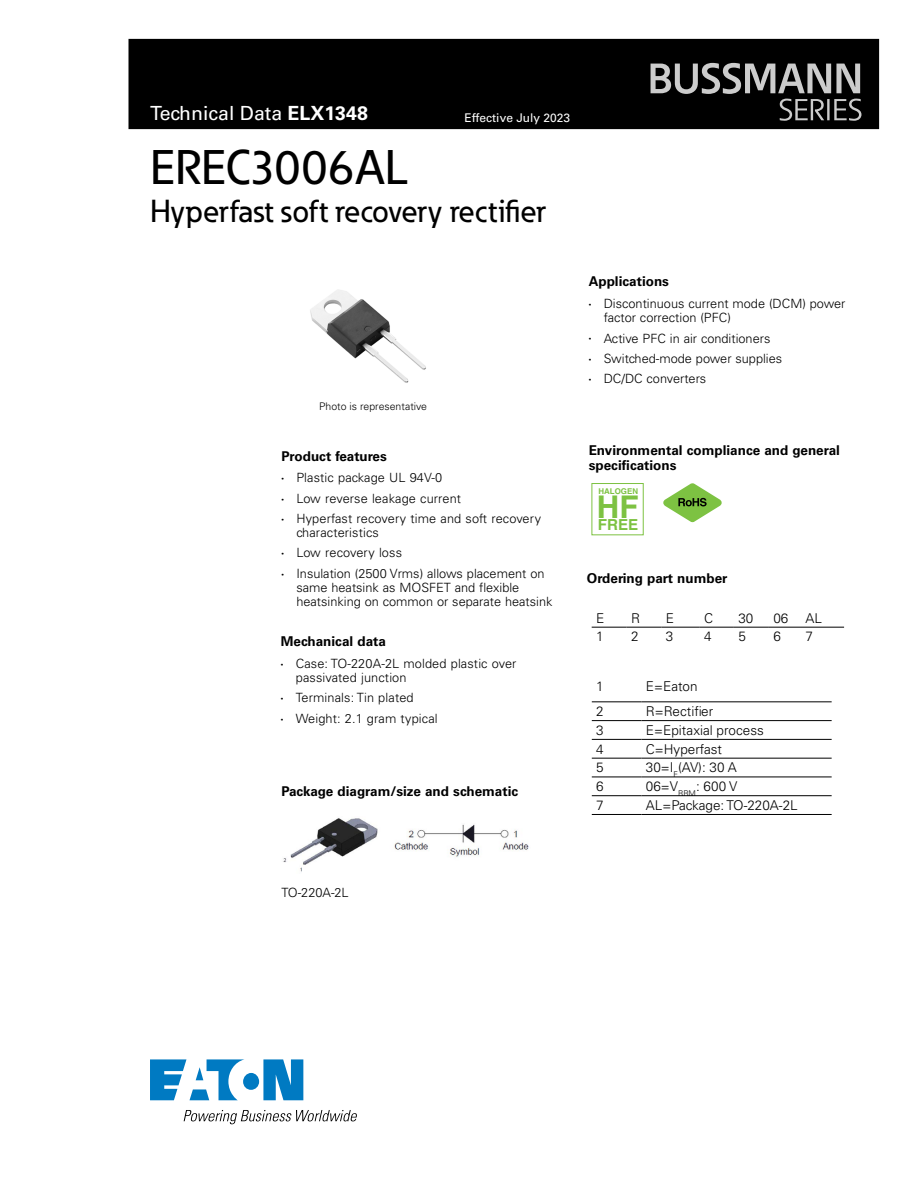
<style>
.page{position:relative;width:918px;height:1188px;background:#fff}
.page>*{position:absolute;margin:0;border:0;box-sizing:border-box;transform-origin:0 0}
.t1{font:500 48px "Eaton";color:#000}
.t2{font:500 31.5px "Eaton";color:#000}
.t3{font:700 31.35px "Helvetica";color:#7dc242}
.t4{font:19.5px "Univers LT Std";color:#fff}
.t5{font:700 15.15px "Helvetica";color:#7dc242}
.t6{font:700 13.5px/15px "Univers LT Std";color:#000}
.t7{font:300 13.5px "Univers LT Std";color:#000}
.t8{font:300 12.75px/14.2px "Univers LT Std";color:#000}
.t9{font:12px "Univers LT Std";color:#fff}
.t10{font:300 10.5px "Univers LT Std";color:#000}
.t11{font:700 7.95px "Helvetica";color:#7dc242}
.s1{font-weight:700}
.s2{font-family:"Myriad Pro";font-weight:400;font-size:9px}
</style>
<div class="page">
<div style="left:129px;top:39px;width:750px;height:90px;background:#000"></div>
<svg style="left:651px;top:63px;width:210px;height:58px"></svg>
<svg style="left:150px;top:1059px;width:153px;height:41px"></svg>
<svg style="left:184px;top:1110px;width:173px;height:14px"></svg>
<svg style="left:663px;top:483px;width:59px;height:39px"></svg>
<hr style="left:592px;top:627px;width:35px;height:1px;background:#000">
<hr style="left:627px;top:627px;width:34px;height:1px;background:#000">
<hr style="left:661px;top:627px;width:39px;height:1px;background:#000">
<hr style="left:700px;top:627px;width:34px;height:1px;background:#000">
<hr style="left:734px;top:627px;width:35px;height:1px;background:#000">
<hr style="left:769px;top:627px;width:32px;height:1px;background:#000">
<hr style="left:801px;top:627px;width:43px;height:1px;background:#000">
<hr style="left:592px;top:702px;width:49px;height:1px;background:#000">
<hr style="left:641px;top:702px;width:191px;height:1px;background:#000">
<hr style="left:592px;top:720px;width:49px;height:1px;background:#000">
<hr style="left:641px;top:720px;width:191px;height:1px;background:#000">
<hr style="left:592px;top:739px;width:49px;height:1px;background:#000">
<hr style="left:641px;top:739px;width:191px;height:1px;background:#000">
<hr style="left:592px;top:758px;width:49px;height:1px;background:#000">
<hr style="left:641px;top:758px;width:191px;height:1px;background:#000">
<hr style="left:592px;top:777px;width:49px;height:1px;background:#000">
<hr style="left:641px;top:777px;width:191px;height:1px;background:#000">
<hr style="left:592px;top:795px;width:49px;height:1px;background:#000">
<hr style="left:641px;top:795px;width:191px;height:1px;background:#000">
<hr style="left:592px;top:814px;width:49px;height:1px;background:#000">
<hr style="left:641px;top:814px;width:191px;height:1px;background:#000">
<img style="left:283px;top:818px;width:95px;height:54px">
<img style="left:394px;top:824px;width:135px;height:33px">
<img style="left:310px;top:289px;width:116px;height:94px">
<h3 class="t4" style="left:150px;top:102px;width:219px">Technical Data <span class="s1">ELX1348</span></h3>
<p class="t9" style="left:464px;top:111px;width:107px">Effective July 2023</p>
<h1 class="t1" style="left:150px;top:138px;width:259px">EREC3006AL</h1>
<h2 class="t2" style="left:150px;top:191px;width:397px">Hyperfast soft recovery rectifier</h2>
<p class="t10" style="left:319px;top:400px;width:109px">Photo is representative</p>
<p class="t6" style="left:281px;top:449px;width:107px">Product features</p>
<p class="t8" style="left:281px;top:471px;width:162px"><span class="s2">•</span> Plastic package UL 94V-0</p>
<p class="t8" style="left:281px;top:491px;width:181px"><span class="s2">•</span> Low reverse leakage current</p>
<p class="t8" style="left:296px;top:511px;width:246px;text-indent:-15px"><span class="s2">•</span> Hyperfast recovery time and soft recovery characteristics</p>
<p class="t8" style="left:281px;top:546px;width:122px"><span class="s2">•</span> Low recovery loss</p>
<p class="t8" style="left:296px;top:566px;width:258px;text-indent:-15px"><span class="s2">•</span> Insulation (2500 Vrms) allows placement on same heatsink as MOSFET and flexible heatsinking on common or separate heatsink</p>
<p class="t6" style="left:281px;top:634px;width:107px">Mechanical data</p>
<p class="t8" style="left:296px;top:656px;width:222px;text-indent:-15px"><span class="s2">•</span> Case: TO-220A-2L molded plastic over passivated junction</p>
<p class="t8" style="left:281px;top:691px;width:134px"><span class="s2">•</span> Terminals: Tin plated</p>
<p class="t8" style="left:281px;top:711px;width:158px"><span class="s2">•</span> Weight: 2.1 gram typical</p>
<p class="t6" style="left:281px;top:784px;width:238px">Package diagram/size and schematic</p>
<p class="t6" style="left:589px;top:274px;width:82px">Applications</p>
<p class="t8" style="left:604px;top:296px;width:243px;text-indent:-15px"><span class="s2">•</span> Discontinuous current mode (DCM) power factor correction (PFC)</p>
<p class="t8" style="left:589px;top:331px;width:183px"><span class="s2">•</span> Active PFC in air conditioners</p>
<p class="t8" style="left:589px;top:351px;width:195px"><span class="s2">•</span> Switched-mode power supplies</p>
<p class="t8" style="left:589px;top:371px;width:119px"><span class="s2">•</span> DC/DC converters</p>
<p class="t6" style="left:589px;top:443px;width:253px">Environmental compliance and general specifications</p>
<p class="t11" style="left:598px;top:487px;width:41px">HALOGEN</p>
<h3 class="t3" style="left:597px;top:488px;width:43px">HF</h3>
<p class="t5" style="left:598px;top:515px;width:42px">FREE</p>
<p class="t6" style="left:587px;top:571px;width:142px">Ordering part number</p>
<p class="t7" style="left:596px;top:610px;width:10px">E</p>
<p class="t7" style="left:631px;top:610px;width:11px">R</p>
<p class="t7" style="left:666px;top:610px;width:10px">E</p>
<p class="t7" style="left:704px;top:610px;width:11px">C</p>
<p class="t7" style="left:738px;top:610px;width:17px">30</p>
<p class="t7" style="left:773px;top:610px;width:17px">06</p>
<p class="t7" style="left:805px;top:610px;width:18px">AL</p>
<p class="t7" style="left:596px;top:629px;width:9px">1</p>
<p class="t7" style="left:631px;top:629px;width:9px">2</p>
<p class="t7" style="left:666px;top:629px;width:9px">3</p>
<p class="t7" style="left:704px;top:629px;width:9px">4</p>
<p class="t7" style="left:738px;top:629px;width:9px">5</p>
<p class="t7" style="left:773px;top:629px;width:9px">6</p>
<p class="t7" style="left:805px;top:629px;width:9px">7</p>
<p class="t7" style="left:596px;top:678px;width:9px">1</p>
<p class="t7" style="left:646px;top:678px;width:53px">E=Eaton</p>
<p class="t7" style="left:596px;top:703px;width:9px">2</p>
<p class="t7" style="left:646px;top:703px;width:69px">R=Rectifier</p>
<p class="t7" style="left:596px;top:722px;width:9px">3</p>
<p class="t7" style="left:646px;top:722px;width:119px">E=Epitaxial process</p>
<p class="t7" style="left:596px;top:741px;width:9px">4</p>
<p class="t7" style="left:646px;top:741px;width:78px">C=Hyperfast</p>
<p class="t7" style="left:596px;top:760px;width:9px">5</p>
<p class="t7" style="left:646px;top:760px;width:93px">30=I<sub>F</sub>(AV): 30 A</p>
<p class="t7" style="left:596px;top:778px;width:9px">6</p>
<p class="t7" style="left:646px;top:778px;width:93px">06=V<sub>RRM</sub>: 600 V</p>
<p class="t7" style="left:596px;top:797px;width:9px">7</p>
<p class="t7" style="left:646px;top:797px;width:153px">AL=Package: TO-220A-2L</p>
<p class="t8" style="left:281px;top:885px;width:69px">TO-220A-2L</p>
</div>
